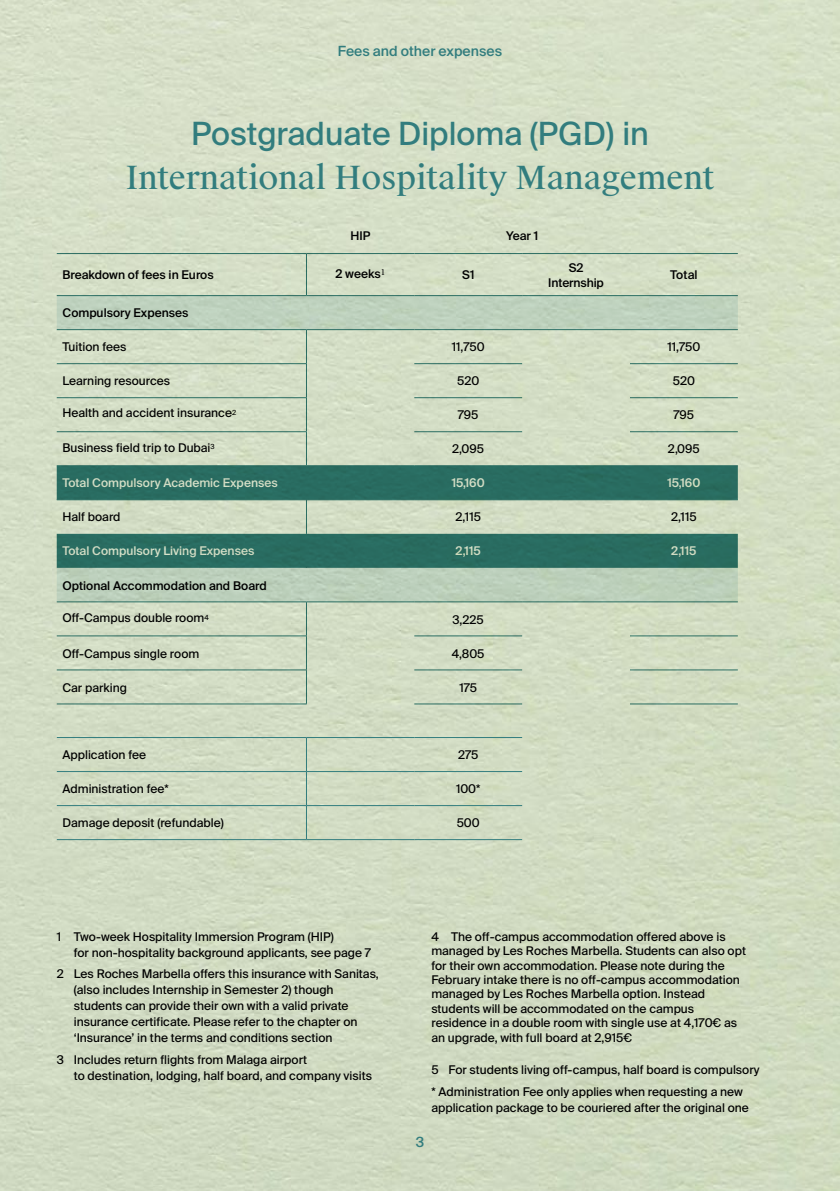
<style>
.page{position:relative;width:840px;height:1191px;background:#fff}
.page>*{position:absolute;margin:0;border:0;box-sizing:border-box;transform-origin:0 0}
.t1{font:32px "Suisse Works";color:#327d7e}
.t2{font:32px "Suisse Intl";color:#327d7e}
.t3{font:500 14px "Suisse Intl";color:#327d7e}
.t4{font:12px/14.4px "Suisse Intl";color:#000}
.t5{font:500 12px/15px "Suisse Intl";color:#000;text-align:center}
.t6{font:500 12px "Suisse Intl";color:#fff}
</style>
<div class="page">
<img style="left:0;top:0;width:839px;height:1191px">
<hr style="left:57px;top:737px;width:249px;height:1px;background:#327d7e">
<hr style="left:306px;top:738px;width:1px;height:33px;background:#327d7e">
<hr style="left:414px;top:737px;width:108px;height:1px;background:#327d7e">
<hr style="left:57px;top:771px;width:249px;height:1px;background:#327d7e">
<hr style="left:306px;top:772px;width:1px;height:33px;background:#327d7e">
<hr style="left:414px;top:771px;width:108px;height:1px;background:#327d7e">
<hr style="left:57px;top:805px;width:249px;height:1px;background:#327d7e">
<hr style="left:57px;top:839px;width:249px;height:1px;background:#327d7e">
<hr style="left:306px;top:806px;width:1px;height:33px;background:#327d7e">
<hr style="left:414px;top:805px;width:108px;height:1px;background:#327d7e">
<hr style="left:414px;top:839px;width:108px;height:1px;background:#327d7e">
<hr style="left:306px;top:737px;width:108px;height:1px;background:#327d7e">
<hr style="left:306px;top:771px;width:108px;height:1px;background:#327d7e">
<hr style="left:306px;top:805px;width:108px;height:1px;background:#327d7e">
<hr style="left:306px;top:839px;width:108px;height:1px;background:#327d7e">
<svg style="left:57px;top:296px;width:680px;height:305px;fill:#d1dbc3"></svg>
<svg style="left:57px;top:466px;width:680px;height:102px;fill:#296d62"></svg>
<hr style="left:57px;top:253px;width:249px;height:1px;background:#327d7e">
<hr style="left:306px;top:254px;width:1px;height:41px;background:#327d7e">
<hr style="left:306px;top:253px;width:108px;height:1px;background:#327d7e">
<hr style="left:414px;top:253px;width:108px;height:1px;background:#327d7e">
<hr style="left:522px;top:253px;width:107px;height:1px;background:#327d7e">
<hr style="left:629px;top:253px;width:108px;height:1px;background:#327d7e">
<hr style="left:57px;top:295px;width:249px;height:1px;background:#327d7e">
<hr style="left:306px;top:295px;width:108px;height:1px;background:#327d7e">
<hr style="left:414px;top:295px;width:108px;height:1px;background:#327d7e">
<hr style="left:522px;top:295px;width:107px;height:1px;background:#327d7e">
<hr style="left:629px;top:295px;width:108px;height:1px;background:#327d7e">
<hr style="left:57px;top:329px;width:249px;height:1px;background:#327d7e">
<hr style="left:306px;top:330px;width:1px;height:33px;background:#327d7e">
<hr style="left:306px;top:329px;width:108px;height:1px;background:#327d7e">
<hr style="left:414px;top:329px;width:108px;height:1px;background:#327d7e">
<hr style="left:522px;top:329px;width:107px;height:1px;background:#327d7e">
<hr style="left:57px;top:363px;width:249px;height:1px;background:#327d7e">
<hr style="left:306px;top:364px;width:1px;height:33px;background:#327d7e">
<hr style="left:414px;top:363px;width:108px;height:1px;background:#327d7e">
<hr style="left:629px;top:363px;width:108px;height:1px;background:#327d7e">
<hr style="left:629px;top:329px;width:108px;height:1px;background:#327d7e">
<hr style="left:57px;top:397px;width:249px;height:1px;background:#327d7e">
<hr style="left:306px;top:398px;width:1px;height:33px;background:#327d7e">
<hr style="left:414px;top:397px;width:108px;height:1px;background:#327d7e">
<hr style="left:629px;top:397px;width:108px;height:1px;background:#327d7e">
<hr style="left:629px;top:601px;width:108px;height:1px;background:#327d7e">
<hr style="left:629px;top:635px;width:108px;height:1px;background:#327d7e">
<hr style="left:629px;top:669px;width:108px;height:1px;background:#327d7e">
<hr style="left:629px;top:703px;width:108px;height:1px;background:#327d7e">
<hr style="left:57px;top:431px;width:249px;height:1px;background:#327d7e">
<hr style="left:306px;top:432px;width:1px;height:33px;background:#327d7e">
<hr style="left:414px;top:431px;width:108px;height:1px;background:#327d7e">
<hr style="left:629px;top:431px;width:108px;height:1px;background:#327d7e">
<hr style="left:57px;top:465px;width:249px;height:1px;background:#327d7e">
<hr style="left:306px;top:466px;width:1px;height:33px;background:#327d7e">
<hr style="left:306px;top:465px;width:108px;height:1px;background:#327d7e">
<hr style="left:414px;top:465px;width:108px;height:1px;background:#327d7e">
<hr style="left:629px;top:465px;width:108px;height:1px;background:#327d7e">
<hr style="left:522px;top:465px;width:107px;height:1px;background:#327d7e">
<hr style="left:57px;top:499px;width:249px;height:1px;background:#327d7e">
<hr style="left:306px;top:500px;width:1px;height:34px;background:#327d7e">
<hr style="left:306px;top:499px;width:108px;height:1px;background:#327d7e">
<hr style="left:414px;top:499px;width:108px;height:1px;background:#327d7e">
<hr style="left:629px;top:499px;width:108px;height:1px;background:#327d7e">
<hr style="left:522px;top:499px;width:107px;height:1px;background:#327d7e">
<hr style="left:306px;top:534px;width:1px;height:34px;background:#327d7e">
<hr style="left:57px;top:601px;width:249px;height:1px;background:#327d7e">
<hr style="left:306px;top:602px;width:1px;height:33px;background:#327d7e">
<hr style="left:306px;top:601px;width:108px;height:1px;background:#327d7e">
<hr style="left:414px;top:601px;width:108px;height:1px;background:#327d7e">
<hr style="left:522px;top:601px;width:107px;height:1px;background:#327d7e">
<hr style="left:57px;top:635px;width:249px;height:1px;background:#327d7e">
<hr style="left:306px;top:636px;width:1px;height:33px;background:#327d7e">
<hr style="left:414px;top:635px;width:108px;height:1px;background:#327d7e">
<hr style="left:57px;top:669px;width:249px;height:1px;background:#327d7e">
<hr style="left:306px;top:670px;width:1px;height:33px;background:#327d7e">
<hr style="left:414px;top:669px;width:108px;height:1px;background:#327d7e">
<hr style="left:57px;top:703px;width:249px;height:1px;background:#327d7e">
<hr style="left:414px;top:703px;width:108px;height:1px;background:#327d7e">
<p class="t3" style="left:338px;top:43px;width:165px">Fees and other expenses</p>
<h1 class="t2" style="left:191px;top:115px;width:459px">Postgraduate Diploma (PGD) in</h1>
<h1 class="t1" style="left:126px;top:158px;width:589px">International Hospitality Management</h1>
<p class="t5" style="left:350px;top:229px;width:21px">HIP</p>
<p class="t5" style="left:506px;top:229px;width:34px">Year 1</p>
<p class="t5" style="left:62px;top:267px;width:153px">Breakdown of fees in Euros</p>
<p class="t5" style="left:335px;top:267px;width:51px">2 weeks<sup>1</sup></p>
<p class="t5" style="left:462px;top:267px;width:14px">S1</p>
<p class="t5" style="left:548px;top:260px;width:57px">S2<br>Internship</p>
<p class="t5" style="left:669px;top:267px;width:29px">Total</p>
<p class="t5" style="left:62px;top:306px;width:128px">Compulsory Expenses</p>
<p class="t4" style="left:62px;top:340px;width:65px">Tuition fees</p>
<p class="t4" style="left:451px;top:340px;width:35px">11,750</p>
<p class="t4" style="left:667px;top:340px;width:35px">11,750</p>
<p class="t4" style="left:62px;top:374px;width:109px">Learning resources</p>
<p class="t4" style="left:457px;top:374px;width:24px">520</p>
<p class="t4" style="left:672px;top:374px;width:24px">520</p>
<p class="t4" style="left:62px;top:406px;width:175px">Health and accident insurance<sup>2</sup></p>
<p class="t4" style="left:457px;top:408px;width:22px">795</p>
<p class="t4" style="left:673px;top:408px;width:22px">795</p>
<p class="t4" style="left:62px;top:441px;width:154px">Business field trip to Dubai<sup>3</sup></p>
<p class="t4" style="left:452px;top:442px;width:33px">2,095</p>
<p class="t4" style="left:667px;top:442px;width:33px">2,095</p>
<p class="t6" style="left:62px;top:476px;width:217px">Total Compulsory Academic Expenses</p>
<p class="t6" style="left:451px;top:476px;width:35px">15,160</p>
<p class="t6" style="left:667px;top:476px;width:35px">15,160</p>
<p class="t4" style="left:62px;top:510px;width:60px">Half board</p>
<p class="t4" style="left:455px;top:510px;width:27px">2,115</p>
<p class="t4" style="left:670px;top:510px;width:27px">2,115</p>
<p class="t6" style="left:62px;top:544px;width:193px">Total Compulsory Living Expenses</p>
<p class="t6" style="left:455px;top:544px;width:27px">2,115</p>
<p class="t6" style="left:670px;top:544px;width:27px">2,115</p>
<p class="t5" style="left:62px;top:578px;width:206px">Optional Accommodation and Board</p>
<p class="t4" style="left:62px;top:610px;width:148px">Off-Campus double room<sup>4</sup></p>
<p class="t4" style="left:452px;top:612px;width:33px">3,225</p>
<p class="t4" style="left:62px;top:646px;width:138px">Off-Campus single room</p>
<p class="t4" style="left:451px;top:646px;width:34px">4,805</p>
<p class="t4" style="left:62px;top:680px;width:66px">Car parking</p>
<p class="t4" style="left:459px;top:680px;width:19px">175</p>
<p class="t4" style="left:62px;top:748px;width:85px">Application fee</p>
<p class="t4" style="left:458px;top:748px;width:22px">275</p>
<p class="t4" style="left:62px;top:782px;width:108px">Administration fee*</p>
<p class="t4" style="left:455px;top:782px;width:26px">100*</p>
<p class="t4" style="left:62px;top:816px;width:163px">Damage deposit (refundable)</p>
<p class="t4" style="left:456px;top:816px;width:25px">500</p>
<p class="t4" style="left:74px;top:928px;width:298px;line-height:16px;text-indent:-17px">1 Two-week Hospitality Immersion Program (HIP)<br>for non-hospitality background applicants, see page 7</p>
<p class="t4" style="left:74px;top:966px;width:306px;line-height:16px;text-indent:-17px">2 Les Roches Marbella offers this insurance with Sanitas, (also includes Internship in Semester 2) though students can provide their own with a valid private insurance certificate. Please refer to the chapter on ‘Insurance’ in the terms and conditions section</p>
<p class="t4" style="left:74px;top:1051px;width:299px;line-height:16px;text-indent:-17px">3 Includes return flights from Malaga airport<br>to destination, lodging, half board, and company visits</p>
<p class="t4" style="left:431px;top:929px;width:316px">4 The off-campus accommodation offered above is managed by Les Roches Marbella. Students can also opt for their own accommodation. Please note during the February intake there is no off-campus accommodation managed by Les Roches Marbella option. Instead students will be accommodated on the campus residence in a double room with single use at 4,170€ as an upgrade, with full board at 2,915€</p>
<p class="t4" style="left:431px;top:1059px;width:329px;line-height:21.6px">5 For students living off-campus, half board is compulsory * Administration Fee only applies when requesting a new</p>
<p class="t4" style="left:431px;top:1100px;width:319px">application package to be couriered after the original one</p>
<p class="t3" style="left:415px;top:1134px;width:10px">3</p>
</div>
